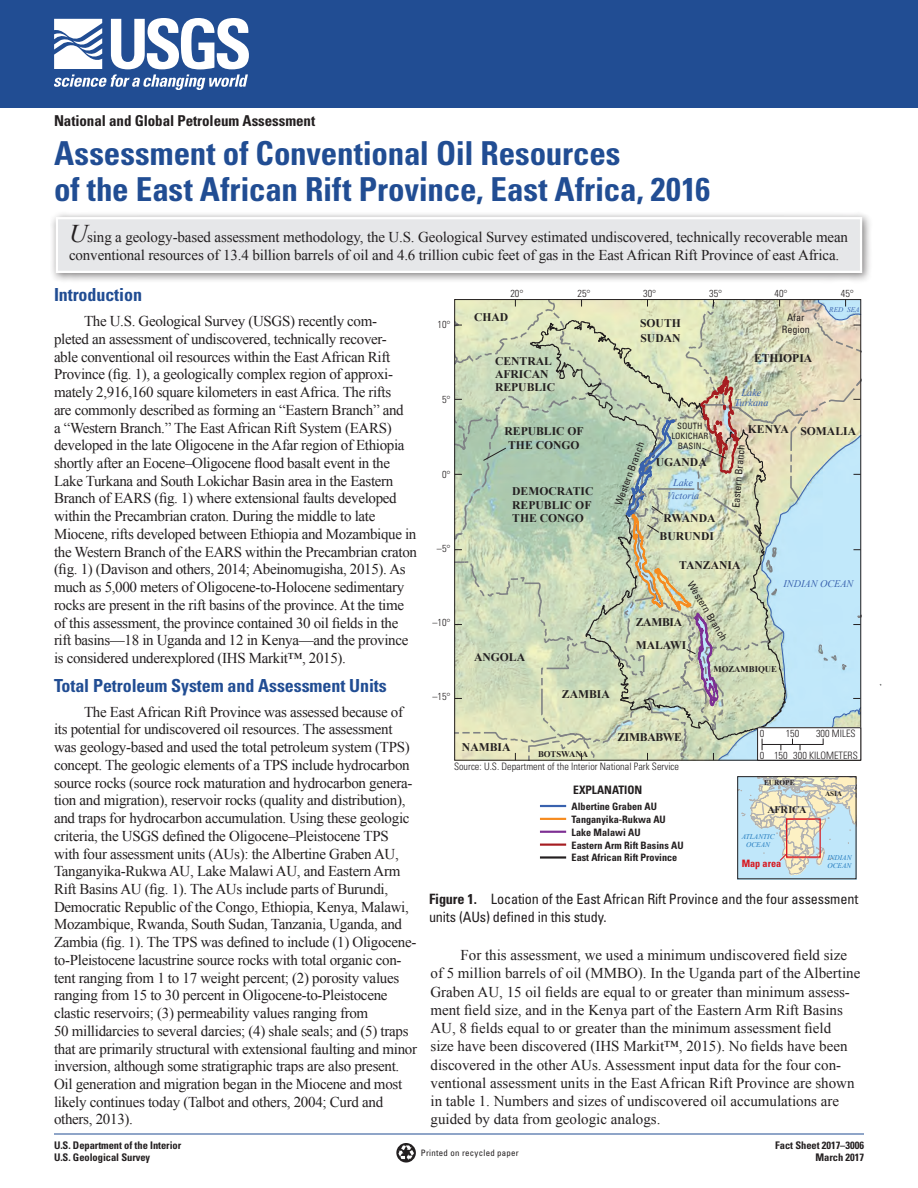
<style>
.page{position:relative;width:918px;height:1188px;background:#fff}
.page>*{position:absolute;margin:0;border:0;box-sizing:border-box;transform-origin:0 0}
.t1{font:700 condensed 33px/36px "Univers";letter-spacing:-.005em;color:#214d93}
.Heading_1{font:700 condensed 18px "Univers";letter-spacing:-.005em;color:#214d93}
.Body_Text{font:15px/17.7px "Times New Roman";letter-spacing:-.02em;color:#231f20}
.Body_Text-2{font:15px/18.3px "Times New Roman";color:#231f20}
.BodyNoIndent{font:15px/18px "Times New Roman";letter-spacing:-.01em;color:#231f20}
.CoopNote{font:700 condensed 15px "Univers";letter-spacing:-.005em;color:#231f20}
.FigureCaption{font:condensed 14.25px/18px "Univers";letter-spacing:-.01em;color:#231f20}
.t2{font:700 11.7px/13px "Times New Roman";color:#231f20}
.t3{font:700 condensed 11.7px "Univers";color:#231f20}
.t4{font:700 11.7px "Times New Roman";letter-spacing:-.025em;color:#231f20}
.DBID{font:700 condensed 10.5px "Univers";letter-spacing:-.005em;color:#231f20}
.Series{font:700 condensed 10.5px "Univers";letter-spacing:-.005em;color:#231f20}
.t5{font:300 condensed 10.2px/22px "Univers";color:#231f20;text-align:right}
.t6{font:700 condensed 10.2px/13px "Univers";color:#231f20}
.t7{font:condensed 10.2px/11.7px "Univers";color:#231f20;text-align:center}
.t8{font:italic 10.2px/10.2px "Times New Roman";color:#3962ae;text-align:center}
.t9{font:700 condensed 10.2px "Univers";color:#d7171f}
.t10{font:700 10.2px "Times New Roman";color:#231f20}
.t11{font:condensed 8.85px "Univers";letter-spacing:.03em;color:#231f20}
.t12{font:condensed 8.7px/10.2px "Univers";color:#231f20;text-align:center}
.t13{font:700 8.7px "Times New Roman";color:#231f20}
.t14{font:italic 7.2px/8.2px "Times New Roman";color:#2179bd;text-align:center}
.t15{font:700 7.2px "Times New Roman";color:#231f20}
.t16{font:italic 7.2px "Times New Roman";color:#3962ae}
.s1{font-style:italic;font-size:25.5px}
.s2{font-weight:700}
</style>
<div class="page">
<hr style="left:54px;top:1134px;width:810px;height:1px;background:#214d93">
<div style="left:0;top:0;width:918px;height:108px;background:#214d93"></div>
<svg style="left:54px;top:18px;width:195px;height:72px"></svg>
<svg style="left:396px;top:1143px;width:20px;height:20px"></svg>
<svg style="left:398px;top:1145px;width:16px;height:15px"></svg>
<div style="left:50px;top:211px;width:823px;height:72px;background:#231f20;opacity:.55"></div>
<div style="left:56px;top:217px;width:806px;height:56px;background:#e6e7e9;border:2px solid #fff"></div>
<svg style="left:737px;top:776px;width:119px;height:99px"></svg>
<svg style="left:454px;top:299px;width:407px;height:462px"></svg>
<hr style="left:540px;top:805px;width:26px;height:2px;background:#3962ae">
<hr style="left:540px;top:818px;width:26px;height:2px;background:#f68b1f">
<hr style="left:540px;top:831px;width:26px;height:2px;background:#7d2f93">
<hr style="left:540px;top:844px;width:26px;height:2px;background:#a61d21">
<hr style="left:540px;top:856px;width:26px;height:3px;background:#231f20">
<p class="CoopNote" style="left:54px;top:112px;width:263px">National and Global Petroleum Assessment</p>
<p class="t1" style="left:54px;top:135px;width:658px">Assessment of Conventional Oil Resources<br>of the East African Rift Province, East Africa, 2016</p>
<p class="BodyNoIndent" style="left:69px;top:228px;width:781px"><span class="s1">U</span>sing a geology-based assessment methodology, the U.S. Geological Survey estimated undiscovered, technically recoverable mean conventional resources of 13.4 billion barrels of oil and 4.6 trillion cubic feet of gas in the East African Rift Province of east Africa.</p>
<p class="Heading_1" style="left:54px;top:284px;width:90px">Introduction</p>
<p class="Body_Text" style="left:54px;top:312px;width:365px;text-indent:30px">The U.S. Geological Survey (USGS) recently com-<br>pleted an assessment of undiscovered, technically recover-<br>able conventional oil resources within the East African Rift Province (fig. 1), a geologically complex region of approxi&shy;mately 2,916,160 square kilometers in east Africa. The rifts<br>are commonly described as forming an “Eastern Branch” and<br>a “Western Branch.” The East African Rift System (EARS) developed in the late Oligocene in the Afar region of Ethiopia shortly after an Eocene–Oligocene flood basalt event in the Lake Turkana and South Lokichar Basin area in the Eastern Branch of EARS (fig. 1) where extensional faults developed within the Precambrian craton. During the middle to late Miocene, rifts developed between Ethiopia and Mozambique in the Western Branch of the EARS within the Precambrian craton (fig. 1) (Davison and others, 2014; Abeinomugisha, 2015). As much as 5,000 meters of Oligocene-to-Holocene sedimentary rocks are present in the rift basins of the province. At the time of this assessment, the province contained 30 oil fields in the rift basins—18 in Uganda and 12 in Kenya—and the province is considered underexplored (IHS Markit™, 2015).</p>
<p class="Heading_1" style="left:54px;top:674px;width:334px">Total Petroleum System and Assessment Units</p>
<p class="Body_Text" style="left:54px;top:703px;width:365px;text-indent:30px">The East African Rift Province was assessed because of its potential for undiscovered oil resources. The assessment was geology-based and used the total petroleum system (TPS) concept. The geologic elements of a TPS include hydrocarbon source rocks (source rock maturation and hydrocarbon genera&shy;tion and migration), reservoir rocks (quality and distribution), and traps for hydrocarbon accumulation. Using these geologic criteria, the USGS defined the Oligocene–Pleistocene TPS with four assessment units (AUs): the Albertine Graben AU, Tanganyika-Rukwa AU, Lake Malawi AU, and Eastern Arm Rift Basins AU (fig. 1). The AUs include parts of Burundi, Democratic Republic of the Congo, Ethiopia, Kenya, Malawi, Mozambique, Rwanda, South Sudan, Tanzania, Uganda, and Zambia (fig. 1). The TPS was defined to include (1) Oligocene&shy;to-Pleistocene lacustrine source rocks with total organic con&shy;tent ranging from 1 to 17 weight percent; (2) porosity values ranging from 15 to 30 percent in Oligocene-to-Pleistocene clastic reservoirs; (3) permeability values ranging from<br>50 millidarcies to several darcies; (4) shale seals; and (5) traps that are primarily structural with extensional faulting and minor inversion, although some stratigraphic traps are also present.<br>Oil generation and migration began in the Miocene and most likely continues today (Talbot and others, 2004; Curd and others, 2013).</p>
<p class="t5" style="left:438px;top:314px;width:15px">10°</p>
<p class="t5" style="left:442px;top:388px;width:10px">5°</p>
<p class="t5" style="left:442px;top:463px;width:10px">0°</p>
<p class="t5" style="left:437px;top:537px;width:15px">–5°</p>
<p class="t5" style="left:432px;top:612px;width:20px">–10°</p>
<p class="t5" style="left:432px;top:686px;width:20px">–15°</p>
<p class="t5" style="left:510px;top:282px;width:15px">20°</p>
<p class="t5" style="left:578px;top:282px;width:15px">25°</p>
<p class="t5" style="left:643px;top:282px;width:15px">30°</p>
<p class="t5" style="left:709px;top:282px;width:15px">35°</p>
<p class="t5" style="left:775px;top:282px;width:15px">40°</p>
<p class="t5" style="left:841px;top:282px;width:15px">45°</p>
<p class="t2" style="left:474px;top:310px;width:36px">CHAD</p>
<p class="t2" style="left:640px;top:315px;width:42px;line-height:14.5px">SOUTH<br>SUDAN</p>
<p class="t7" style="left:782px;top:311px;width:30px">Afar<br>Region</p>
<p class="t16" style="left:829px;top:305px;width:32px">RED SEA</p>
<p class="t2" style="left:754px;top:351px;width:60px">ETHIOPIA</p>
<p class="t2" style="left:495px;top:354px;width:62px">CENTRAL<br>AFRICAN<br>REPUBLIC</p>
<p class="t2" style="left:505px;top:425px;width:81px;text-align:center">REPUBLIC OF<br>THE CONGO</p>
<p class="t2" style="left:748px;top:423px;width:42px">KENYA</p>
<p class="t8" style="left:735px;top:387px;width:35px">Lake<br>Turkana</p>
<p class="t12" style="left:671px;top:420px;width:38px">SOUTH<br>LOKICHAR<br>BASIN</p>
<p class="t2" style="left:800px;top:425px;width:57px">SOMALIA</p>
<p class="t7" style="left:613px;top:503px;width:69px;rotate:-70deg">Western Branch</p>
<p class="t7" style="left:730px;top:507px;width:65px;rotate:-85deg">Eastern Branch</p>
<p class="t2" style="left:656px;top:455px;width:53px">UGANDA</p>
<p class="t8" style="left:667px;top:476px;width:34px;line-height:13px">Lake<br>Victoria</p>
<p class="t2" style="left:512px;top:485px;width:83px">DEMOCRATIC<br>REPUBLIC OF<br>THE CONGO</p>
<p class="t2" style="left:664px;top:511px;width:53px">RWANDA</p>
<p class="t2" style="left:474px;top:650px;width:53px">ANGOLA</p>
<p class="t2" style="left:462px;top:740px;width:50px">NAMBIA</p>
<p class="t2" style="left:562px;top:688px;width:49px">ZAMBIA</p>
<p class="t2" style="left:660px;top:529px;width:56px">BURUNDI</p>
<p class="t2" style="left:679px;top:558px;width:63px">TANZANIA</p>
<p class="t7" style="left:695px;top:579px;width:69px;rotate:59deg">Western Branch</p>
<p class="t2" style="left:636px;top:616px;width:48px">ZAMBIA</p>
<p class="t2" style="left:636px;top:638px;width:52px">MALAWI</p>
<p class="t8" style="left:784px;top:579px;width:71px">INDIAN OCEAN</p>
<p class="t13" style="left:713px;top:663px;width:65px">MOZAMBIQUE</p>
<p class="t13" style="left:538px;top:748px;width:51px">BOTSWANA</p>
<p class="t4" style="left:617px;top:729px;width:66px">ZIMBABWE</p>
<p class="t5" style="left:760px;top:722px;width:99px">300 MILES<br>0 150 300 KILOMETERS</p>
<p class="t5" style="left:760px;top:722px;width:6px">0</p>
<p class="t5" style="left:786px;top:722px;width:15px">150</p>
<p class="t5" style="left:454px;top:756px;width:227px">Source: U.S. Department of the Interior National Park Service</p>
<p class="t3" style="left:573px;top:783px;width:71px">EXPLANATION</p>
<p class="t6" style="left:572px;top:799px;width:114px">Albertine Graben AU<br>Tanganyika-Rukwa AU<br>Lake Malawi AU<br>Eastern Arm Rift Basins AU<br>East African Rift Province</p>
<p class="t15" style="left:764px;top:778px;width:32px">EUROPE</p>
<p class="t10" style="left:767px;top:803px;width:41px">AFRICA</p>
<p class="t14" style="left:742px;top:832px;width:34px">ATLANTIC<br>OCEAN</p>
<p class="t15" style="left:825px;top:789px;width:19px">ASIA</p>
<p class="t14" style="left:827px;top:853px;width:26px">INDIAN</p>
<p class="t9" style="left:742px;top:857px;width:41px">Map area</p>
<p class="t14" style="left:828px;top:861px;width:25px">OCEAN</p>
<p class="FigureCaption" style="left:429px;top:890px;width:431px"><span class="s2">Figure 1.</span> Location of the East African Rift Province and the four assessment units (AUs) defined in this study.</p>
<p class="Body_Text-2" style="left:430px;top:946px;width:431px;text-indent:30px">For this assessment, we used a minimum undiscovered field size of 5 million barrels of oil (MMBO). In the Uganda part of the Albertine Graben AU, 15 oil fields are equal to or greater than minimum assess&shy;ment field size, and in the Kenya part of the Eastern Arm Rift Basins AU, 8 fields equal to or greater than the minimum assessment field<br>size have been discovered (IHS Markit™, 2015). No fields have been discovered in the other AUs. Assessment input data for the four con&shy;ventional assessment units in the East African Rift Province are shown in table 1. Numbers and sizes of undiscovered oil accumulations are guided by data from geologic analogs.</p>
<p class="DBID" style="left:54px;top:1139px;width:129px">U.S. Department of the Interior</p>
<p class="DBID" style="left:54px;top:1151px;width:98px">U.S. Geological Survey</p>
<p class="t11" style="left:421px;top:1147px;width:99px">Printed on recycled paper</p>
<p class="Series" style="left:775px;top:1139px;width:90px">Fact Sheet 2017–3006</p>
<p class="Series" style="left:816px;top:1151px;width:50px">March 2017</p>
</div>
